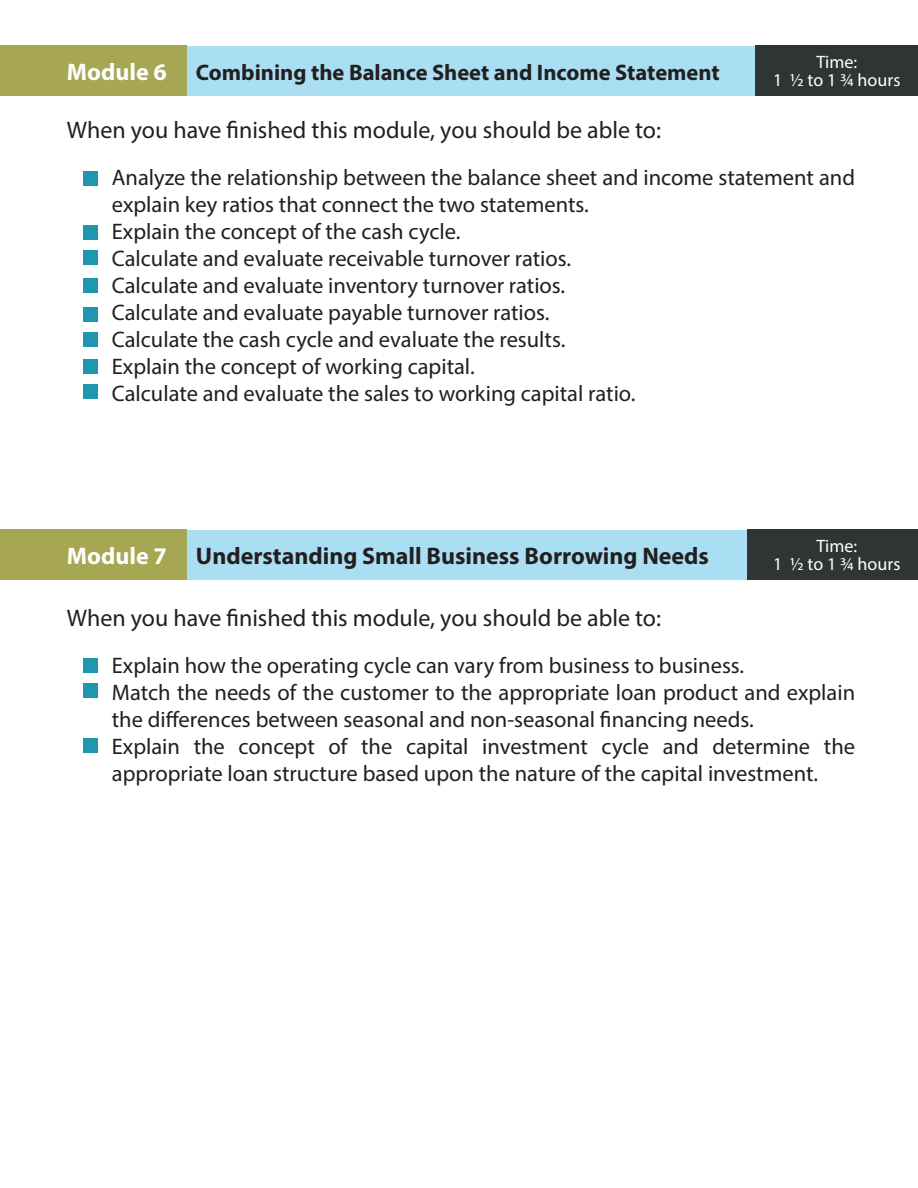
<style>
.page{position:relative;width:918px;height:1188px;background:#fff}
.page>*{position:absolute;margin:0;border:0;box-sizing:border-box;transform-origin:0 0}
.t1{font:24px "Myriad Pro";color:#231f20}
.t2{font:700 24px "Myriad Pro";color:#231f20}
.t3{font:700 24px "Myriad Pro";color:#fff}
.t4{font:22.5px/27px "Myriad Pro";color:#231f20}
.t5{font:700 22.5px "Myriad Pro";color:#231f20}
.t6{font:18px/18px "Myriad Pro";color:#fff;text-align:center}
.s1{font-size:24px;color:#fff}
</style>
<div class="page">
<div style="left:83px;top:658px;width:15px;height:15px;background:#1f98af"></div>
<div style="left:83px;top:683px;width:15px;height:15px;background:#1f98af"></div>
<div style="left:83px;top:738px;width:15px;height:15px;background:#1f98af"></div>
<div style="left:83px;top:171px;width:15px;height:15px;background:#1f98af"></div>
<div style="left:83px;top:332px;width:15px;height:15px;background:#1f98af"></div>
<div style="left:83px;top:307px;width:15px;height:15px;background:#1f98af"></div>
<div style="left:83px;top:278px;width:15px;height:15px;background:#1f98af"></div>
<div style="left:83px;top:250px;width:15px;height:15px;background:#1f98af"></div>
<div style="left:83px;top:225px;width:15px;height:15px;background:#1f98af"></div>
<div style="left:83px;top:384px;width:15px;height:15px;background:#1f98af"></div>
<div style="left:83px;top:359px;width:15px;height:15px;background:#1f98af"></div>
<div style="left:0;top:531px;width:918px;height:49px;background:#aadff3"></div>
<div style="left:0;top:530px;width:186px;height:50px;background:#a6a653"></div>
<div style="left:748px;top:530px;width:170px;height:50px;background:#2f3435"></div>
<div style="left:0;top:46px;width:918px;height:50px;background:#aadff3"></div>
<div style="left:0;top:46px;width:186px;height:50px;background:#a6a653"></div>
<div style="left:755px;top:46px;width:163px;height:50px;background:#2f3435"></div>
<p class="t5" style="left:67px;top:57px;width:654px"><span class="s1">Module 6</span> Combining the Balance Sheet and Income Statement</p>
<p class="t6" style="left:773px;top:52px;width:129px">Time:<br>1 ½ to 1 ¾ hours</p>
<p class="t1" style="left:67px;top:115px;width:596px">When you have finished this module, you should be able to:</p>
<p class="t4" style="left:112px;top:163px;width:745px">Analyze the relationship between the balance sheet and income statement and explain key ratios that connect the two statements.<br>Explain the concept of the cash cycle.<br>Calculate and evaluate receivable turnover ratios.<br>Calculate and evaluate inventory turnover ratios.<br>Calculate and evaluate payable turnover ratios.<br>Calculate the cash cycle and evaluate the results.<br>Explain the concept of working capital.<br>Calculate and evaluate the sales to working capital ratio.</p>
<p class="t3" style="left:67px;top:540px;width:102px">Module 7</p>
<p class="t2" style="left:196px;top:540px;width:515px">Understanding Small Business Borrowing Needs</p>
<p class="t6" style="left:773px;top:537px;width:129px">Time:<br>1 ½ to 1 ¾ hours</p>
<p class="t1" style="left:67px;top:603px;width:596px">When you have finished this module, you should be able to:</p>
<p class="t4" style="left:112px;top:652px;width:745px">Explain how the operating cycle can vary from business to business.<br>Match the needs of the customer to the appropriate loan product and explain the differences between seasonal and non-seasonal financing needs.<br>Explain the concept of the capital investment cycle and determine the appropriate loan structure based upon the nature of the capital investment.</p>
</div>
